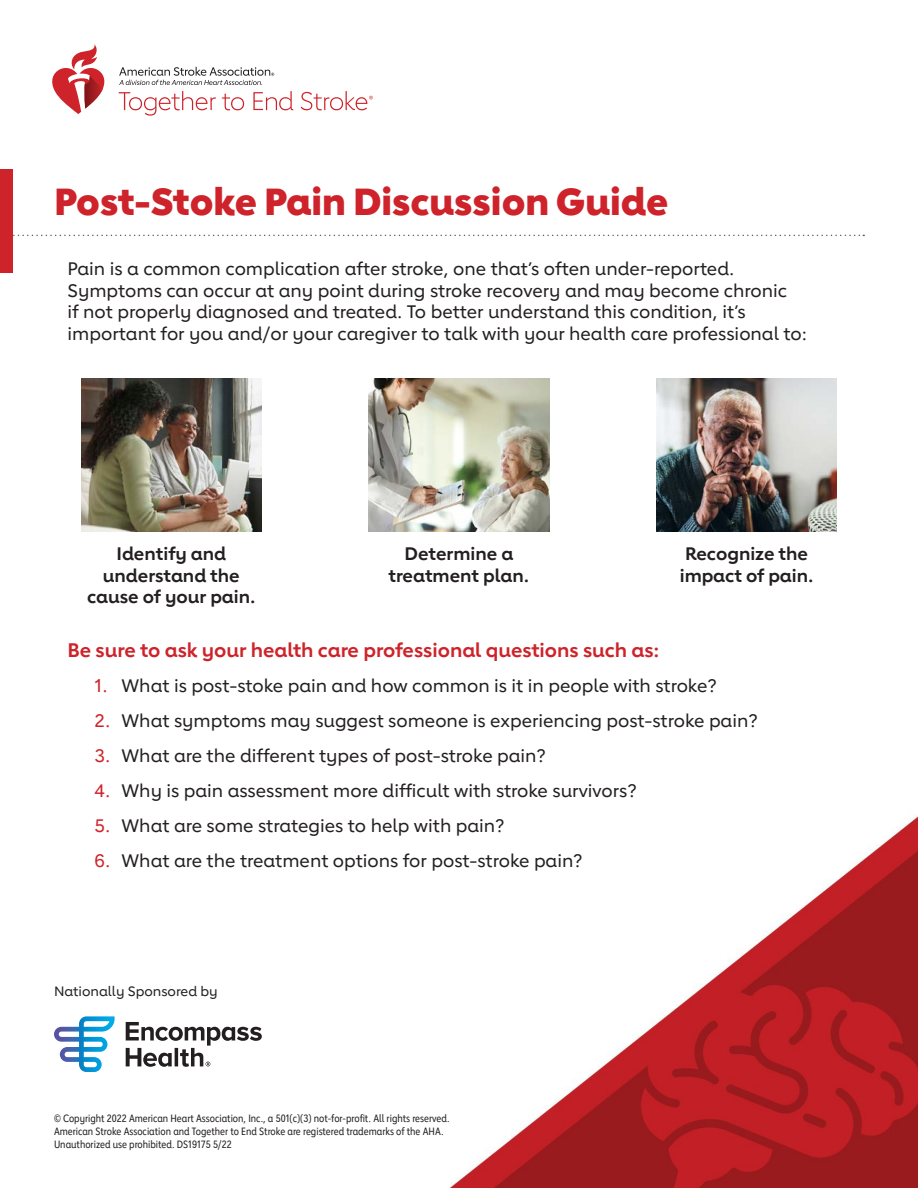
<style>
.page{position:relative;width:918px;height:1188px;background:#fff}
.page>*{position:absolute;margin:0;border:0;box-sizing:border-box;transform-origin:0 0}
.Title___H1{font:800 37.5px "Lub Dub";color:#ce232a}
.t1{font:700 19.5px "Lub Dub";color:#ce232a}
.Bullet___P{font:500 18px/21.6px "Lub Dub";color:#231f20}
.t2{font:700 18px/21.6px "Lub Dub";color:#231f20;text-align:center}
.Bullet___P-2{font:500 13.5px "Lub Dub";color:#231f20}
.t3{font:10.5px/12.6px "Lub Dub Condensed";color:#231f20}
.s1{color:#ce232a}
</style>
<div class="page">
<img style="left:450px;top:814px;width:468px;height:374px">
<svg style="left:13px;top:235px;width:851px;height:1px"></svg>
<img style="left:81px;top:378px;width:181px;height:153px">
<img style="left:369px;top:378px;width:180px;height:153px">
<img style="left:656px;top:379px;width:181px;height:152px">
<div style="left:0;top:169px;width:13px;height:103px;background:#ce232a"></div>
<svg style="left:52px;top:44px;width:53px;height:70px"></svg>
<svg style="left:119px;top:91px;width:97px;height:25px"></svg>
<svg style="left:222px;top:94px;width:22px;height:16px"></svg>
<svg style="left:253px;top:91px;width:40px;height:19px"></svg>
<svg style="left:301px;top:91px;width:72px;height:19px"></svg>
<svg style="left:119px;top:67px;width:155px;height:18px"></svg>
<svg style="left:54px;top:1016px;width:61px;height:56px"></svg>
<svg style="left:126px;top:1022px;width:136px;height:45px"></svg>
<h1 class="Title___H1" style="left:54px;top:178px;width:616px">Post-Stoke Pain Discussion Guide</h1>
<p class="Bullet___P" style="left:68px;top:258px;width:741px">Pain is a common complication after stroke, one that’s often under-reported.<br>Symptoms can occur at any point during stroke recovery and may become chronic<br>if not properly diagnosed and treated. To better understand this condition, it’s important for you and/or your caregiver to talk with your health care professional to:</p>
<p class="t2" style="left:87px;top:543px;width:170px">Identify and understand the cause of your pain.</p>
<p class="t2" style="left:389px;top:543px;width:142px">Determine a treatment plan.</p>
<p class="t2" style="left:680px;top:543px;width:135px;text-align:left">Recognize the impact of pain.</p>
<p class="t1" style="left:68px;top:638px;width:594px">Be sure to ask your health care professional questions such as:</p>
<p class="Bullet___P" style="left:94px;top:674px;width:624px"><span class="s1">1.</span> What is post-stoke pain and how common is it in people with stroke?</p>
<p class="Bullet___P" style="left:94px;top:710px;width:665px"><span class="s1">2.</span> What symptoms may suggest someone is experiencing post-stroke pain?</p>
<p class="Bullet___P" style="left:94px;top:745px;width:453px"><span class="s1">3.</span> What are the different types of post-stroke pain?</p>
<p class="Bullet___P" style="left:94px;top:780px;width:544px"><span class="s1">4.</span> Why is pain assessment more difficult with stroke survivors?</p>
<p class="Bullet___P" style="left:94px;top:815px;width:411px"><span class="s1">5.</span> What are some strategies to help with pain?</p>
<p class="Bullet___P" style="left:94px;top:850px;width:490px"><span class="s1">6.</span> What are the treatment options for post-stroke pain?</p>
<p class="Bullet___P-2" style="left:54px;top:983px;width:165px">Nationally Sponsored by</p>
<p class="t3" style="left:54px;top:1112px;width:397px">© Copyright 2022 American Heart Association, Inc., a 501(c)(3) not-for-profit. All rights reserved.<br>American Stroke Association and Together to End Stroke are registered trademarks of the AHA.<br>Unauthorized use prohibited. DS19175 5/22</p>
</div>
